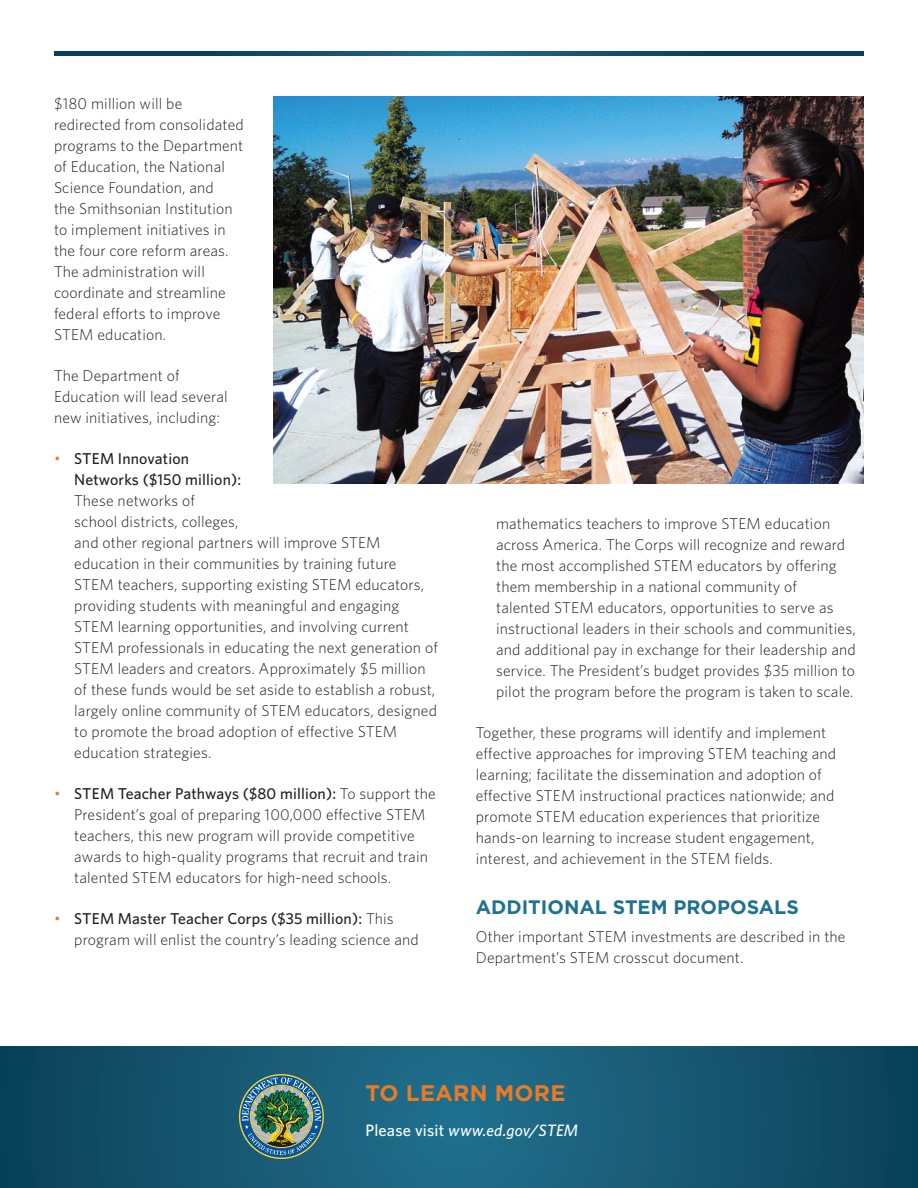
<style>
.page{position:relative;width:918px;height:1188px;background:#fff}
.page>*{position:absolute;margin:0;border:0;box-sizing:border-box;transform-origin:0 0}
.Back_page_bottom_hea{font:700 22.5px "Gotham";letter-spacing:.01em;color:#ec7a23}
.t1{font:700 19.5px "Gotham";color:#1f7290}
.Back_Page_bottom_cop{font:italic 500 16.5px "Whitney";letter-spacing:.01em;color:#fff}
.Body_Copy{font:300 15.75px/21px "Whitney";letter-spacing:.01em;color:#231f20}
.s1{color:#ec7a23}
.s2{font-weight:500}
.s3{font-style:normal}
</style>
<div class="page">
<img style="left:273px;top:96px;width:591px;height:387px">
<svg style="left:0;top:1047px;width:918px;height:141px;background:#165771"></svg>
<svg style="left:54px;top:52px;width:810px;height:4px;background:#104d66"></svg>
<svg style="left:239px;top:1074px;width:85px;height:85px"></svg>
<img style="left:242px;top:1077px;width:79px;height:78px">
<div style="left:250px;top:1085px;width:63px;height:63px;border:1px solid #fed41d;border-radius:50%"></div>
<p class="Body_Copy" style="left:54px;top:92px;width:191px">$180 million will be redirected from consolidated programs to the Department of Education, the National<br>Science Foundation, and<br>the Smithsonian Institution to implement initiatives in the four core reform areas.<br>The administration will coordinate and streamline federal efforts to improve<br>STEM education.</p>
<p class="Body_Copy" style="left:54px;top:364px;width:175px">The Department of<br>Education will lead several new initiatives, including:</p>
<p class="Body_Copy" style="left:74px;top:448px;width:365px;text-indent:-20px"><span class="s1">•</span> <span class="s2">STEM Innovation<br>Networks ($150 million):<br></span>These networks of<br>school districts, colleges,<br>and other regional partners will improve STEM education in their communities by training future STEM teachers, supporting existing STEM educators, providing students with meaningful and engaging STEM learning opportunities, and involving current STEM professionals in educating the next generation of STEM leaders and creators. Approximately $5 million of these funds would be set aside to establish a robust, largely online community of STEM educators, designed to promote the broad adoption of effective STEM education strategies.</p>
<p class="Body_Copy" style="left:74px;top:783px;width:363px;text-indent:-20px"><span class="s1">•</span> <span class="s2">STEM Teacher Pathways ($80 million):</span> To support the President’s goal of preparing 100,000 effective STEM teachers, this new program will provide competitive awards to high-quality programs that recruit and train talented STEM educators for high-need schools.</p>
<p class="Body_Copy" style="left:74px;top:908px;width:346px;text-indent:-20px"><span class="s1">•</span> <span class="s2">STEM Master Teacher Corps ($35 million):</span> This program will enlist the country’s leading science and</p>
<p class="Body_Copy" style="left:496px;top:512px;width:361px">mathematics teachers to improve STEM education across America. The Corps will recognize and reward the most accomplished STEM educators by offering them membership in a national community of<br>talented STEM educators, opportunities to serve as instructional leaders in their schools and communities, and additional pay in exchange for their leadership and service. The President’s budget provides $35 million to pilot the program before the program is taken to scale.</p>
<p class="Body_Copy" style="left:476px;top:721px;width:362px">Together, these programs will identify and implement effective approaches for improving STEM teaching and learning; facilitate the dissemination and adoption of effective STEM instructional practices nationwide; and promote STEM education experiences that prioritize hands-on learning to increase student engagement, interest, and achievement in the STEM fields.</p>
<h3 class="t1" style="left:476px;top:895px;width:324px">ADDITIONAL STEM PROPOSALS</h3>
<p class="Body_Copy" style="left:476px;top:926px;width:371px">Other important STEM investments are described in the<br>Department’s STEM crosscut document.</p>
<p class="Back_page_bottom_hea" style="left:365px;top:1078px;width:202px">TO LEARN MORE</p>
<p class="Back_Page_bottom_cop" style="left:365px;top:1119px;width:214px"><span class="s3">Please visit</span> www.ed.gov/STEM</p>
</div>
